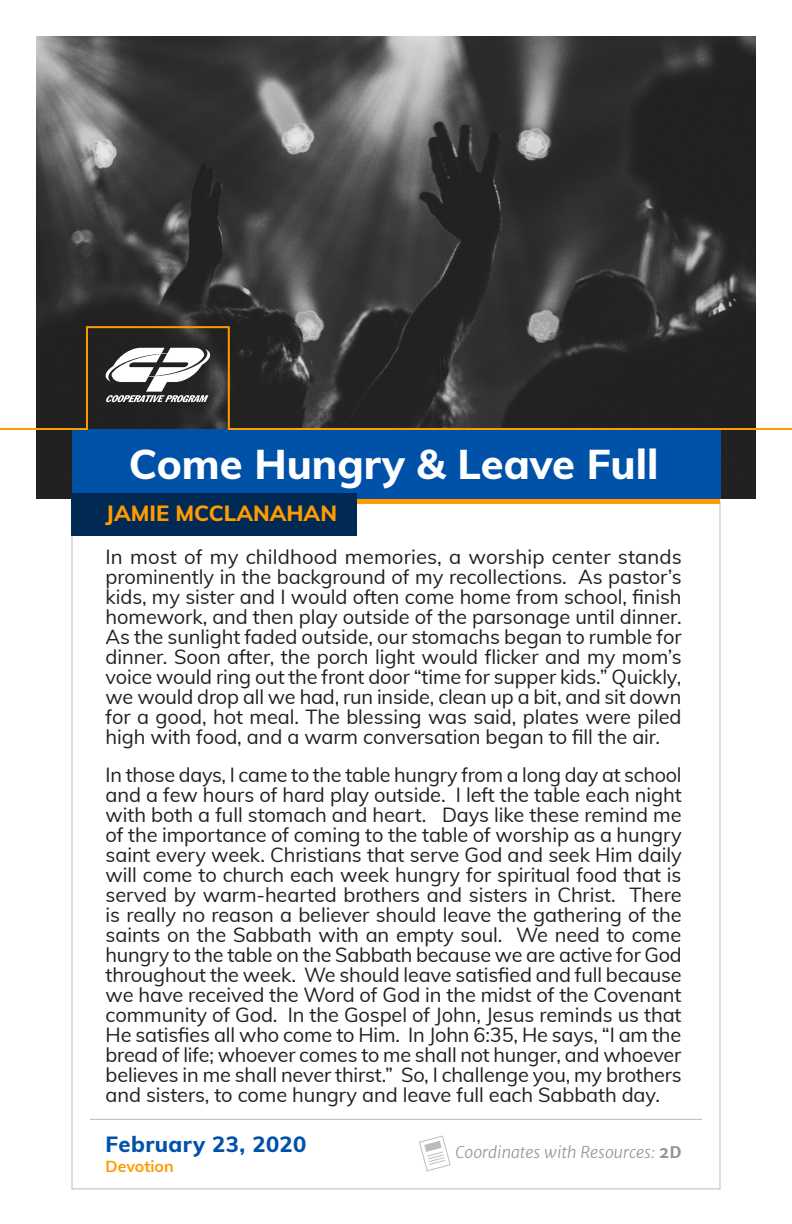
<style>
.page{position:relative;width:792px;height:1224px;background:#fff}
.page>*{position:absolute;margin:0;border:0;box-sizing:border-box;transform-origin:0 0}
.t1{font:800 41.6px "Muli";color:#fff}
.t2{font:800 22px "Muli";color:#ff9b00}
.t3{font:800 22px "Muli";letter-spacing:.02em;color:#0052a9}
.t4{font:20px/20px "Muli";letter-spacing:-.005em;color:#231f20;text-align:justify}
.t5{font:italic 300 16px "Merriweather Sans";color:#939598}
.t6{font:700 16px "Muli";color:#ff9b00}
.s1{font-weight:700;font-style:normal}
</style>
<div class="page">
<div style="left:72px;top:501px;width:648px;height:688px;background:#fff;border:1px solid #bcbdc0"></div>
<img style="left:37px;top:36px;width:719px;height:463px">
<div style="left:86px;top:326px;width:144px;height:119px;border:2px solid #ff9b00"></div>
<div style="left:72px;top:429px;width:648px;height:70px;background:#0052a9"></div>
<div style="left:72px;top:499px;width:648px;height:5px;background:#ff9b00"></div>
<div style="left:72px;top:493px;width:285px;height:42px;background:#002954"></div>
<svg style="left:105px;top:348px;width:105px;height:54px"></svg>
<hr style="left:90px;top:1119px;width:612px;height:1px;background:#bcbdc0">
<svg style="left:419px;top:1135px;width:32px;height:37px"></svg>
<hr style="left:0;top:428px;width:88px;height:2px;background:#ff9b00">
<hr style="left:228px;top:428px;width:564px;height:2px;background:#ff9b00">
<h1 class="t1" style="left:129px;top:434px;width:531px">Come Hungry &amp; Leave Full</h1>
<p class="t2" style="left:106px;top:497px;width:233px">JAMIE MCCLANAHAN</p>
<p class="t4" style="left:106px;top:546px;width:578px">In most of my childhood memories, a worship center stands prominently in the background of my recollections. As pastor’s kids, my sister and I would often come home from school, finish homework, and then play outside of the parsonage until dinner.<br>As the sunlight faded outside, our stomachs began to rumble for dinner. Soon after, the porch light would flicker and my mom’s voice would ring out the front door “time for supper kids.” Quickly, we would drop all we had, run inside, clean up a bit, and sit down for a good, hot meal. The blessing was said, plates were piled high with food, and a warm conversation began to fill the air.</p>
<p class="t4" style="left:106px;top:764px;width:578px">In those days, I came to the table hungry from a long day at school and a few hours of hard play outside. I left the table each night with both a full stomach and heart. Days like these remind me of the importance of coming to the table of worship as a hungry saint every week. Christians that serve God and seek Him daily will come to church each week hungry for spiritual food that is served by warm-hearted brothers and sisters in Christ. There is really no reason a believer should leave the gathering of the saints on the Sabbath with an empty soul. We need to come hungry to the table on the Sabbath because we are active for God throughout the week. We should leave satisfied and full because we have received the Word of God in the midst of the Covenant community of God. In the Gospel of John, Jesus reminds us that He satisfies all who come to Him. In John 6:35, He says, “I am the bread of life; whoever comes to me shall not hunger, and whoever believes in me shall never thirst.” So, I challenge you, my brothers and sisters, to come hungry and leave full each Sabbath day.</p>
<p class="t3" style="left:106px;top:1128px;width:202px">February 23, 2020</p>
<p class="t5" style="left:456px;top:1142px;width:228px">Coordinates with Resources: <span class="s1">2D</span></p>
<p class="t6" style="left:106px;top:1155px;width:70px">Devotion</p>
</div>
